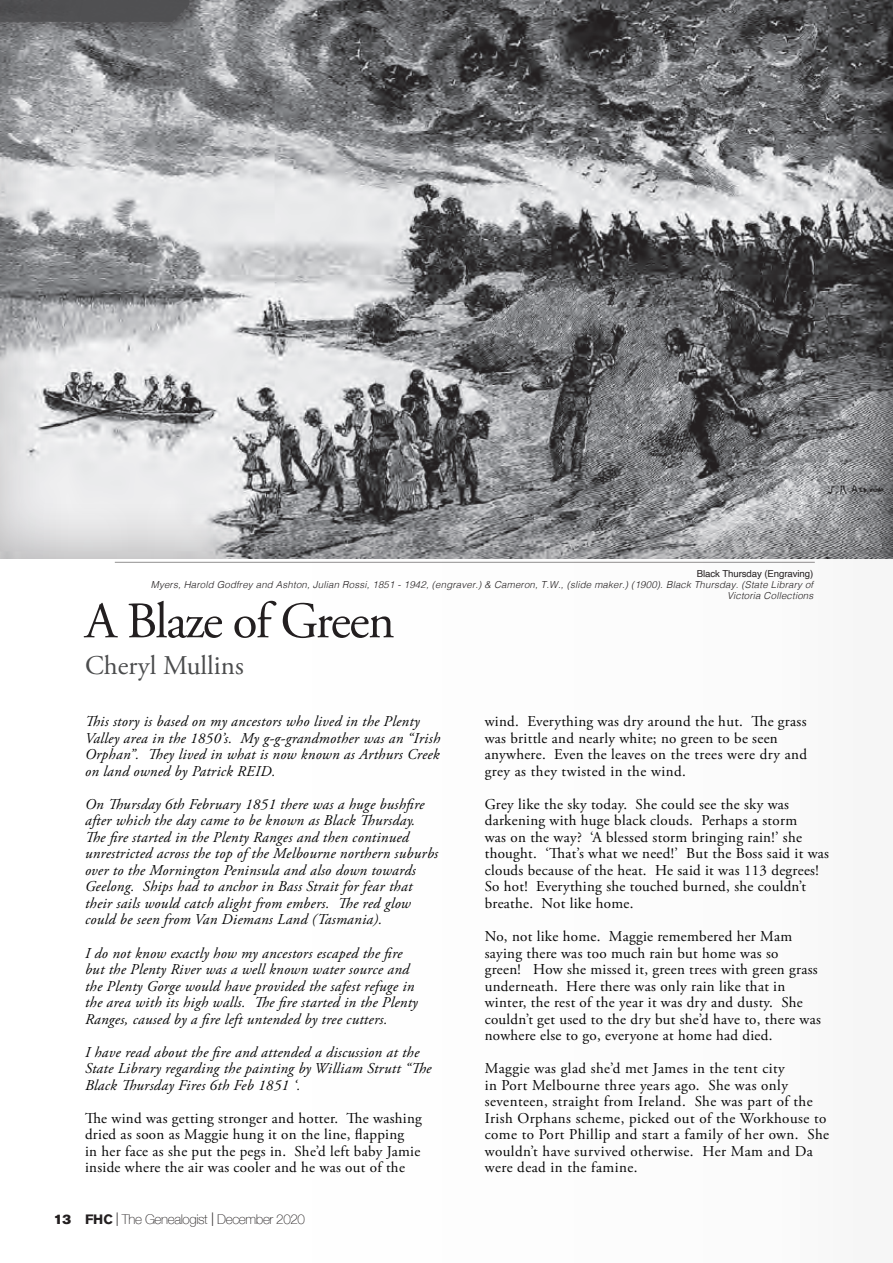
<style>
.page{position:relative;width:893px;height:1263px;background:#fff}
.page>*{position:absolute;margin:0;border:0;box-sizing:border-box;transform-origin:0 0}
.body_text{font:51px "Adobe Garamond Pro";letter-spacing:-.03em;color:#231f20}
.body_text-2{font:27px "Adobe Garamond Pro";color:#4b4c4d}
.t1{font:15px/16.5px "Adobe Garamond Pro";letter-spacing:.02em;color:#050505}
.t2{font:italic 15px/16.5px "Adobe Garamond Pro";letter-spacing:.02em;color:#050505}
.t3{font:100 13.5px "Helvetica Neue";letter-spacing:-.03em;color:#231f20}
.t4{font:italic 300 9.6px/11.1px "Helvetica";letter-spacing:.02em;color:#231f20;text-align:right}
.s1{font-weight:400;font-style:normal}
.s2{font-family:"Akzidenz Grotesk BE Super";font-weight:400}
.s3{font-family:"Akzidenz Grotesk BE";font-weight:700}
.s4{font-weight:300}
</style>
<div class="page">
<div style="left:756px;top:0;width:137px;height:1263px;background:#f8f8f8"></div>
<div style="left:0;top:0;width:893px;height:561px;background:#231f20;opacity:.28"></div>
<hr style="left:115px;top:562px;width:700px;height:1px;background:#231f20">
<div style="left:0;top:0;width:202px;height:34px;background:#231f20;opacity:.21"></div>
<div style="left:0;top:0;width:189px;height:22px;background:#505052"></div>
<p class="t4" style="left:151px;top:567px;width:664px"><span class="s1">Black Thursday (Engraving)<br></span>Myers, Harold Godfrey and Ashton, Julian Rossi, 1851 - 1942, (engraver.) &amp; Cameron, T.W., (slide maker.) (1900). Black Thursday. (State Library of<br>Victoria Collections</p>
<p class="body_text" style="left:85px;top:590px;width:311px">A Blaze of Green</p>
<p class="body_text-2" style="left:85px;top:649px;width:160px">Cheryl Mullins</p>
<p class="t2" style="left:85px;top:714px;width:357px">This story is based on my ancestors who lived in the Plenty Valley area in the 1850’s. My g-g-grandmother was an “Irish Orphan”. They lived in what is now known as Arthurs Creek on land owned by Patrick REID.</p>
<p class="t2" style="left:85px;top:796px;width:355px">On Thursday 6th February 1851 there was a huge bushfire after which the day came to be known as Black Thursday.<br>The fire started in the Plenty Ranges and then continued unrestricted across the top of the Melbourne northern suburbs over to the Mornington Peninsula and also down towards Geelong. Ships had to anchor in Bass Strait for fear that their sails would catch alight from embers. The red glow could be seen from Van Diemans Land (Tasmania).</p>
<p class="t2" style="left:85px;top:945px;width:334px">I do not know exactly how my ancestors escaped the fire but the Plenty River was a well known water source and the Plenty Gorge would have provided the safest refuge in the area with its high walls. The fire started in the Plenty Ranges, caused by a fire left untended by tree cutters.</p>
<p class="t2" style="left:85px;top:1044px;width:348px">I have read about the fire and attended a discussion at the<br>State Library regarding the painting by William Strutt “The<br>Black Thursday Fires 6th Feb 1851 ‘.</p>
<p class="t1" style="left:85px;top:1110px;width:338px">The wind was getting stronger and hotter. The washing dried as soon as Maggie hung it on the line, flapping<br>in her face as she put the pegs in. She’d left baby Jamie inside where the air was cooler and he was out of the</p>
<p class="t3" style="left:54px;top:1209px;width:253px"><span class="s2">13</span> <span class="s3">FHC</span> <span class="s4">|</span> The Genealogist <span class="s4">|</span> December 2020</p>
<p class="t1" style="left:485px;top:714px;width:324px">wind. Everything was dry around the hut. The grass was brittle and nearly white; no green to be seen anywhere. Even the leaves on the trees were dry and grey as they twisted in the wind.</p>
<p class="t1" style="left:485px;top:796px;width:346px">Grey like the sky today. She could see the sky was darkening with huge black clouds. Perhaps a storm<br>was on the way? ‘A blessed storm bringing rain!’ she thought. ‘That’s what we need!’ But the Boss said it was clouds because of the heat. He said it was 113 degrees!<br>So hot! Everything she touched burned, she couldn’t breathe. Not like home.</p>
<p class="t1" style="left:485px;top:928px;width:338px">No, not like home. Maggie remembered her Mam saying there was too much rain but home was so<br>green! How she missed it, green trees with green grass underneath. Here there was only rain like that in winter, the rest of the year it was dry and dusty. She couldn’t get used to the dry but she’d have to, there was nowhere else to go, everyone at home had died.</p>
<p class="t1" style="left:485px;top:1060px;width:346px">Maggie was glad she’d met James in the tent city<br>in Port Melbourne three years ago. She was only seventeen, straight from Ireland. She was part of the Irish Orphans scheme, picked out of the Workhouse to come to Port Phillip and start a family of her own. She wouldn’t have survived otherwise. Her Mam and Da were dead in the famine.</p>
</div>
